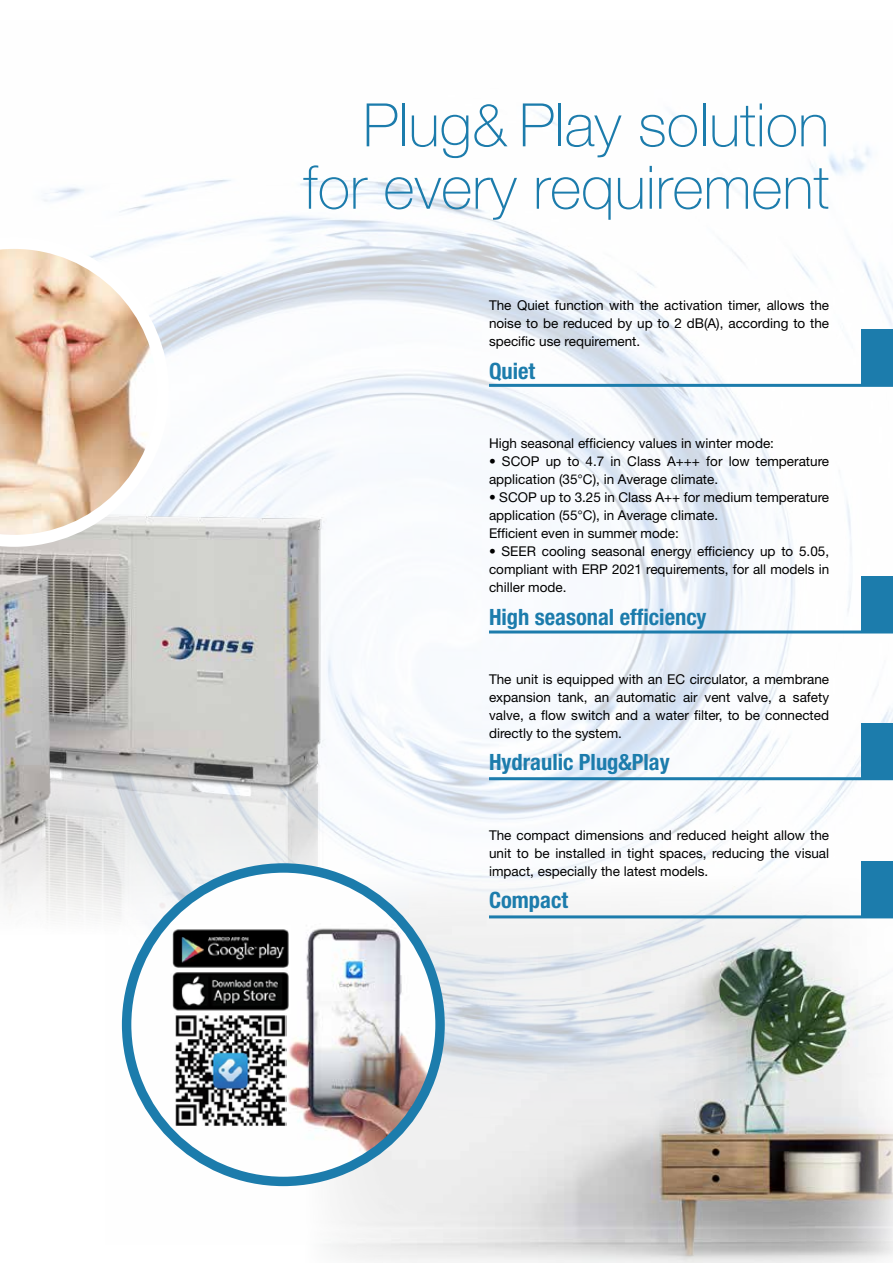
<style>
.page{position:relative;width:893px;height:1263px;background:#fff}
.page>*{position:absolute;margin:0;border:0;box-sizing:border-box;transform-origin:0 0}
.t1{font:100 60px/62.4px "Helvetica Neue LT Std";color:#1c7cac;text-align:right}
.t2{font:700 condensed 22.5px "Helvetica Neue LT Std";color:#1c7cac}
.t3{font:13.5px/18px "Helvetica Neue LT Std";color:#000;text-align:justify}
</style>
<div class="page">
<img style="left:43px;top:112px;width:850px;height:1132px">
<div style="left:861px;top:330px;width:32px;height:55px;background:#1c7cac"></div>
<hr style="left:489px;top:384px;width:404px;height:3px;background:#1c7cac">
<div style="left:861px;top:576px;width:32px;height:56px;background:#1c7cac"></div>
<hr style="left:489px;top:630px;width:404px;height:3px;background:#1c7cac">
<div style="left:861px;top:723px;width:32px;height:56px;background:#1c7cac"></div>
<hr style="left:489px;top:777px;width:404px;height:3px;background:#1c7cac">
<div style="left:861px;top:861px;width:32px;height:56px;background:#1c7cac"></div>
<hr style="left:489px;top:915px;width:404px;height:3px;background:#1c7cac">
<div style="left:0;top:929px;width:105px;height:334px;background:#fff"></div>
<img style="left:0;top:384px;width:410px;height:577px">
<img style="left:127px;top:880px;width:313px;height:301px">
<div style="left:122px;top:863px;width:323px;height:323px;border:9px solid #1c7cac;border-radius:50%"></div>
<img style="left:171px;top:926px;width:119px;height:87px">
<img style="left:174px;top:1014px;width:113px;height:112px">
<svg style="left:0;top:237px;width:169px;height:310px"></svg>
<h1 class="t1" style="left:303px;top:94px;width:527px">Plug&amp; Play solution for every requirement</h1>
<p class="t3" style="left:489px;top:295px;width:342px">The Quiet function with the activation timer, allows the noise to be reduced by up to 2 dB(A), according to the specific use requirement.</p>
<h2 class="t2" style="left:489px;top:357px;width:48px">Quiet</h2>
<p class="t3" style="left:489px;top:434px;width:287px">High seasonal efficiency values in winter mode:</p>
<p class="t3" style="left:489px;top:452px;width:342px">• SCOP up to 4.7 in Class A+++ for low temperature application (35°C), in Average climate.</p>
<p class="t3" style="left:489px;top:488px;width:342px;text-align:left">• SCOP up to 3.25 in Class A++ for medium temperature application (55°C), in Average climate.<br>Efficient even in summer mode:</p>
<p class="t3" style="left:489px;top:542px;width:342px">• SEER cooling seasonal energy efficiency up to 5.05, compliant with ERP 2021 requirements, for all models in chiller mode.</p>
<h2 class="t2" style="left:489px;top:603px;width:219px">High seasonal efficiency</h2>
<p class="t3" style="left:489px;top:670px;width:342px">The unit is equipped with an EC circulator, a membrane expansion tank, an automatic air vent valve, a safety valve, a flow switch and a water filter, to be connected directly to the system.</p>
<h2 class="t2" style="left:489px;top:749px;width:182px">Hydraulic Plug&amp;Play</h2>
<p class="t3" style="left:489px;top:826px;width:342px">The compact dimensions and reduced height allow the unit to be installed in tight spaces, reducing the visual impact, especially the latest models.</p>
<h2 class="t2" style="left:489px;top:887px;width:81px">Compact</h2>
</div>
